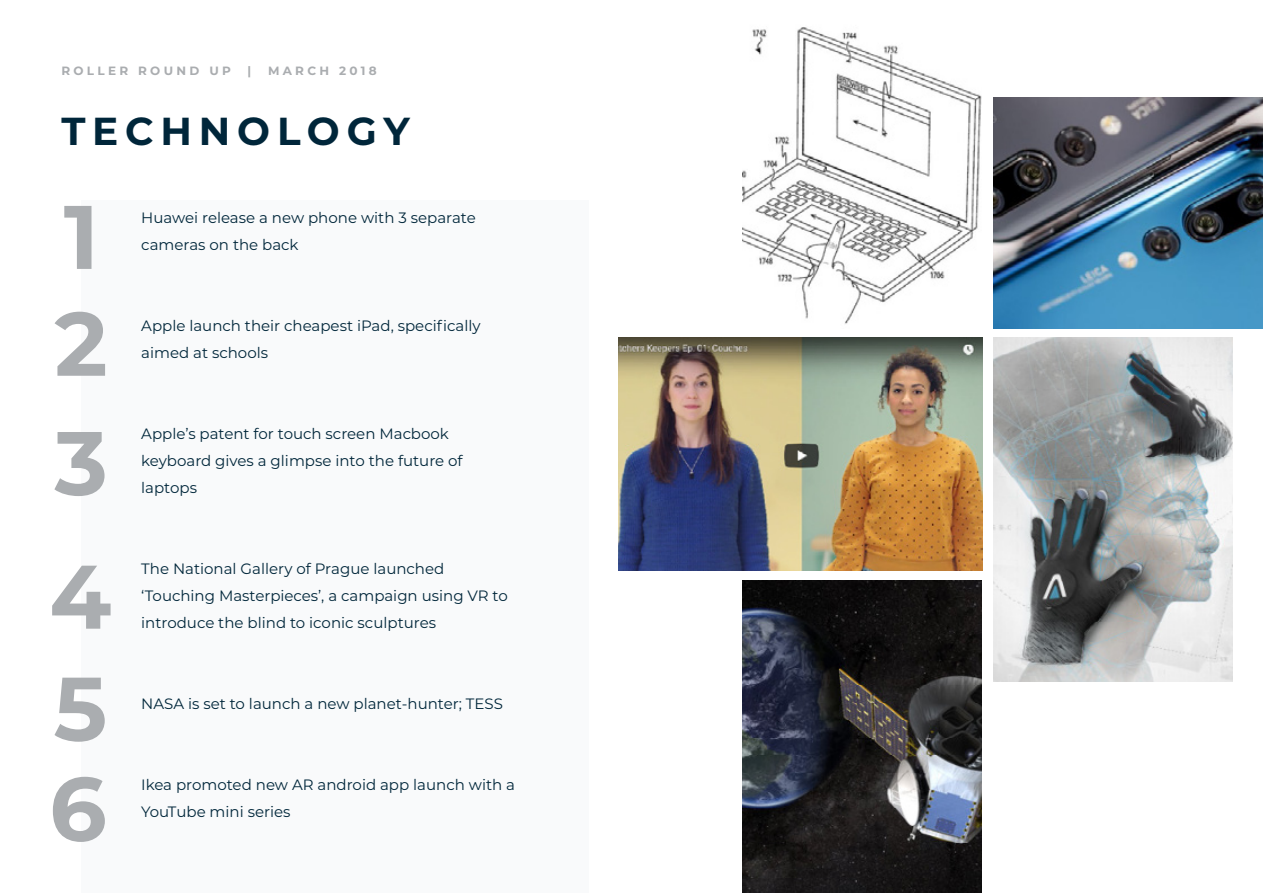
<style>
.page{position:relative;width:1263px;height:893px;background:#fff}
.page>*{position:absolute;margin:0;border:0;box-sizing:border-box;transform-origin:0 0}
.t1{font:700 90px/106.8px "Montserrat";color:#aaadb0}
.t2{font:700 39px "Montserrat";letter-spacing:.175em;color:#00263a}
.t3{font:15px/27px "Montserrat";color:#00263a}
.t4{font:700 12px "Montserrat";letter-spacing:.275em;color:#aaadb0}
</style>
<div class="page">
<div style="left:82px;top:201px;width:507px;height:692px;background:#f9fafb"></div>
<img style="left:993px;top:337px;width:239px;height:344px">
<img style="left:993px;top:97px;width:270px;height:232px">
<img style="left:619px;top:337px;width:363px;height:234px">
<img style="left:743px;top:27px;width:238px;height:297px">
<img style="left:743px;top:580px;width:238px;height:313px">
<p class="t4" style="left:61px;top:62px;width:171px">ROLLER ROUND UP</p>
<p class="t4" style="left:248px;top:62px;width:5px">|</p>
<p class="t4" style="left:268px;top:62px;width:110px">MARCH 2018</p>
<h2 class="t2" style="left:61px;top:103px;width:350px">TECHNOLOGY</h2>
<h1 class="t1" style="left:54px;top:179px;width:55px">1<br>2</h1>
<h1 class="t1" style="left:49px;top:392px;width:64px;line-height:133.6px">3<br>4</h1>
<h1 class="t1" style="left:54px;top:651px;width:55px">5</h1>
<h1 class="t1" style="left:49px;top:751px;width:59px">6</h1>
<p class="t3" style="left:141px;top:204px;width:336px">Huawei release a new phone with 3 separate cameras on the back</p>
<p class="t3" style="left:141px;top:312px;width:341px">Apple launch their cheapest iPad, specifically aimed at schools</p>
<p class="t3" style="left:141px;top:420px;width:323px">Apple’s patent for touch screen Macbook keyboard gives a glimpse into the future of laptops</p>
<p class="t3" style="left:141px;top:555px;width:368px">The National Gallery of Prague launched ‘Touching Masterpieces’, a campaign using VR to introduce the blind to iconic sculptures</p>
<p class="t3" style="left:141px;top:690px;width:363px">NASA is set to launch a new planet-hunter; TESS</p>
<p class="t3" style="left:141px;top:771px;width:375px">Ikea promoted new AR android app launch with a<br>YouTube mini series</p>
</div>
